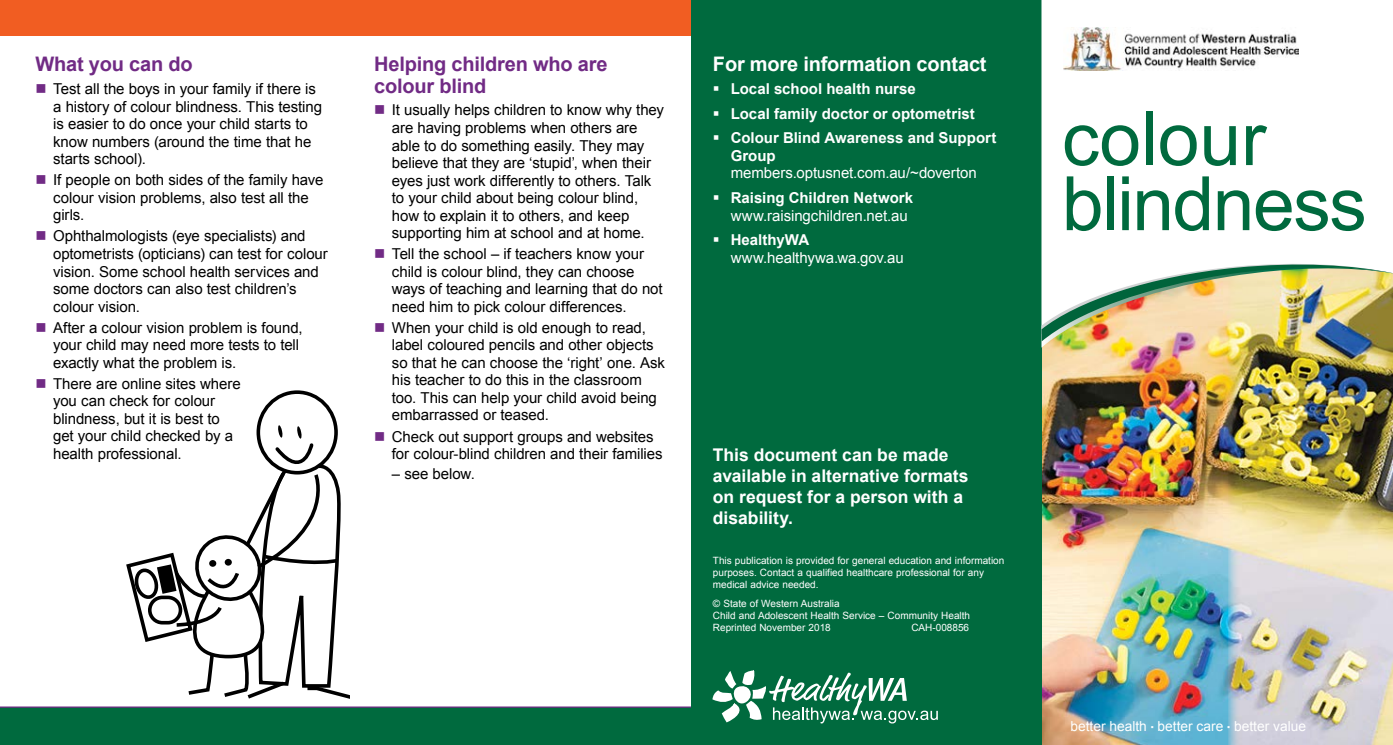
<style>
.page{position:relative;width:1393px;height:745px;background:#fff}
.page>*{position:absolute;margin:0;border:0;box-sizing:border-box;transform-origin:0 0}
.t1{font:75px/65px "Arial";letter-spacing:-.02em;color:#006a3e}
.NEW_SUBHEADING_1{font:700 20px/21.2px "Arial";letter-spacing:-.01em;color:#712b85}
.NEW_SUBHEADING_1-2{font:700 20px "Arial";letter-spacing:-.01em;color:#fff}
.bullets_negative{font:700 17.5px/21px "Arial";color:#fff}
.t2{font:15px/17.5px "Arial";letter-spacing:-.005em;color:#000}
.t3{font:700 15px/17.5px "Arial";color:#fff}
.t4{font:15px/17.5px "Arial";letter-spacing:-.005em;color:#fff}
.t5{font:13.75px "Arial";color:#fff}
.COPY{font:10px/12px "Arial";color:#fff}
.s1{font-weight:400}
.s2{font-weight:700}
.s3{font-size:8.75px}
</style>
<div class="page">
<div style="left:0;top:0;width:814px;height:35px;background:#f15d22"></div>
<img style="left:1041px;top:347px;width:187px;height:397px">
<div style="left:691px;top:0;width:350px;height:744px;background:#006a3e"></div>
<img style="left:1228px;top:347px;width:165px;height:397px">
<img style="left:1041px;top:261px;width:352px;height:86px">
<img style="left:1063px;top:28px;width:235px;height:42px">
<svg style="left:0;top:390px;width:938px;height:354px"></svg>
<h1 class="NEW_SUBHEADING_1" style="left:35px;top:54px;width:159px">What you can do</h1>
<p class="t2" style="left:53px;top:80px;width:270px">Test all the boys in your family if there is a history of colour blindness. This testing is easier to do once your child starts to know numbers (around the time that he starts school).</p>
<p class="t2" style="left:53px;top:171px;width:272px">If people on both sides of the family have colour vision problems, also test all the girls.</p>
<p class="t2" style="left:53px;top:227px;width:276px">Ophthalmologists (eye specialists) and optometrists (opticians) can test for colour vision. Some school health services and some doctors can also test children’s colour vision.</p>
<p class="t2" style="left:53px;top:318px;width:251px">After a colour vision problem is found, your child may need more tests to tell exactly what the problem is.</p>
<p class="t2" style="left:53px;top:374px;width:189px">There are online sites where you can check for colour blindness, but it is best to get your child checked by a health professional.</p>
<h1 class="NEW_SUBHEADING_1" style="left:374px;top:54px;width:235px">Helping children who are colour blind</h1>
<p class="t2" style="left:392px;top:101px;width:274px">It usually helps children to know why they are having problems when others are able to do something easily. They may believe that they are ‘stupid’, when their eyes just work differently to others. Talk to your child about being colour blind, how to explain it to others, and keep supporting him at school and at home.</p>
<p class="t2" style="left:392px;top:245px;width:272px">Tell the school – if teachers know your child is colour blind, they can choose ways of teaching and learning that do not need him to pick colour differences.</p>
<p class="t2" style="left:392px;top:319px;width:275px">When your child is old enough to read, label coloured pencils and other objects so that he can choose the ‘right’ one. Ask his teacher to do this in the classroom too. This can help your child avoid being embarrassed or teased.</p>
<p class="t2" style="left:392px;top:427px;width:272px">Check out support groups and websites for colour-blind children and their families</p>
<p class="t2" style="left:392px;top:464px;width:84px">– see below.</p>
<h1 class="NEW_SUBHEADING_1-2" style="left:713px;top:51px;width:275px">For more information contact</h1>
<p class="t3" style="left:730px;top:81px;width:187px">Local school health nurse</p>
<p class="t3" style="left:730px;top:105px;width:246px">Local family doctor or optometrist</p>
<p class="t3" style="left:730px;top:130px;width:267px">Colour Blind Awareness and Support<br>Group <span class="s1">members.optusnet.com.au/~doverton</span></p>
<p class="t4" style="left:730px;top:189px;width:184px"><span class="s2">Raising Children Network </span>www.raisingchildren.net.au</p>
<p class="t4" style="left:730px;top:231px;width:174px"><span class="s2">HealthyWA </span>www.healthywa.wa.gov.au</p>
<p class="bullets_negative" style="left:713px;top:444px;width:257px">This document can be made available in alternative formats on request for a person with a disability.</p>
<p class="COPY" style="left:713px;top:554px;width:293px">This publication is provided for general education and information purposes. Contact a qualified healthcare professional for any medical advice needed.</p>
<p class="COPY" style="left:713px;top:597px;width:259px">© State of Western Australia<br>Child and Adolescent Health Service – Community Health<br>Reprinted November 2018</p>
<p class="COPY" style="left:911px;top:621px;width:59px">CAH-008856</p>
<p class="t1" style="left:1062px;top:107px;width:306px">colour blindness</p>
<p class="t5" style="left:1070px;top:716px;width:237px">better health <span class="s3">▪</span> better care <span class="s3">▪</span> better value</p>
</div>
